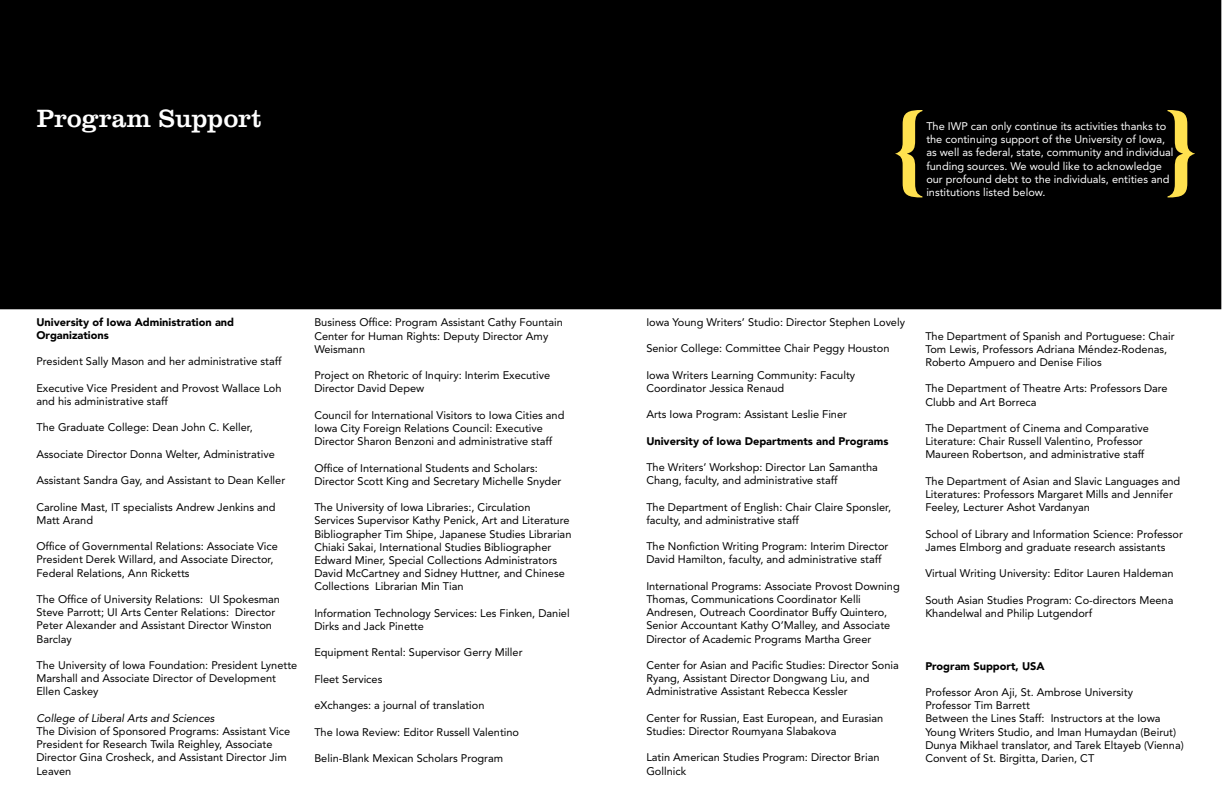
<style>
.page{position:relative;width:1224px;height:792px;background:#fff}
.page>*{position:absolute;margin:0;border:0;box-sizing:border-box;transform-origin:0 0}
.t1{font:100px "Clarendon LT Std";color:#ffe14f}
.t2{font:26px "Clarendon LT Std";color:#fff}
.t3{font:11px/13.2px "Avenir LT Std";color:#000}
.t4{font:11px/13.2px "Avenir LT Std";color:#fff}
.t5{font:900 11px/13.2px "Avenir LT Std";color:#000}
.t6{font:italic 11px "Avenir LT Std";color:#000}
</style>
<div class="page">
<div style="left:0;top:0;width:1221px;height:309px;background:#000"></div>
<h2 class="t2" style="left:37px;top:103px;width:226px">Program Support</h2>
<p class="t5" style="left:36px;top:315px;width:199px">University of Iowa Administration and<br>Organizations</p>
<p class="t3" style="left:36px;top:355px;width:247px">President Sally Mason and her administrative staff</p>
<p class="t3" style="left:36px;top:381px;width:247px">Executive Vice President and Provost Wallace Loh and his administrative staff</p>
<p class="t3" style="left:36px;top:421px;width:218px">The Graduate College: Dean John C. Keller,</p>
<p class="t3" style="left:36px;top:447px;width:240px">Associate Director Donna Welter, Administrative</p>
<p class="t3" style="left:36px;top:474px;width:250px">Assistant Sandra Gay, and Assistant to Dean Keller</p>
<p class="t3" style="left:36px;top:500px;width:241px">Caroline Mast, IT specialists Andrew Jenkins and<br>Matt Arand</p>
<p class="t3" style="left:36px;top:540px;width:243px">Office of Governmental Relations: Associate Vice<br>President Derek Willard, and Associate Director,<br>Federal Relations, Ann Ricketts</p>
<p class="t3" style="left:36px;top:593px;width:245px">The Office of University Relations: UI Spokesman Steve Parrott; UI Arts Center Relations: Director Peter Alexander and Assistant Director Winston Barclay</p>
<p class="t3" style="left:36px;top:659px;width:262px">The University of Iowa Foundation: President Lynette<br>Marshall and Associate Director of Development<br>Ellen Caskey</p>
<p class="t6" style="left:36px;top:712px;width:180px">College of Liberal Arts and Sciences</p>
<p class="t3" style="left:36px;top:725px;width:255px">The Division of Sponsored Programs: Assistant Vice President for Research Twila Reighley, Associate Director Gina Crosheck, and Assistant Director Jim Leaven</p>
<p class="t3" style="left:314px;top:316px;width:250px">Business Office: Program Assistant Cathy Fountain<br>Center for Human Rights: Deputy Director Amy<br>Weismann</p>
<p class="t3" style="left:314px;top:369px;width:237px">Project on Rhetoric of Inquiry: Interim Executive<br>Director David Depew</p>
<p class="t3" style="left:314px;top:408px;width:252px">Council for International Visitors to Iowa Cities and<br>Iowa City Foreign Relations Council: Executive<br>Director Sharon Benzoni and administrative staff</p>
<p class="t3" style="left:314px;top:461px;width:249px">Office of International Students and Scholars:<br>Director Scott King and Secretary Michelle Snyder</p>
<p class="t3" style="left:314px;top:501px;width:259px">The University of Iowa Libraries:, Circulation Services Supervisor Kathy Penick, Art and Literature Bibliographer Tim Shipe, Japanese Studies Librarian Chiaki Sakai, International Studies Bibliographer Edward Miner, Special Collections Administrators David McCartney and Sidney Huttner, and Chinese Collections Librarian Min Tian</p>
<p class="t3" style="left:314px;top:606px;width:257px">Information Technology Services: Les Finken, Daniel<br>Dirks and Jack Pinette</p>
<p class="t3" style="left:314px;top:646px;width:210px">Equipment Rental: Supervisor Gerry Miller</p>
<p class="t3" style="left:314px;top:672px;width:70px">Fleet Services</p>
<p class="t3" style="left:314px;top:699px;width:172px">eXchanges: a journal of translation</p>
<p class="t3" style="left:314px;top:725px;width:206px">The Iowa Review: Editor Russell Valentino</p>
<p class="t3" style="left:314px;top:752px;width:190px">Belin-Blank Mexican Scholars Program</p>
<h1 class="t1" style="left:892px;top:84px;width:40px">{</h1>
<h1 class="t1" style="left:1159px;top:84px;width:40px">}</h1>
<p class="t4" style="left:926px;top:120px;width:249px">The IWP can only continue its activities thanks to the continuing support of the University of Iowa, as well as federal, state, community and individual funding sources. We would like to acknowledge our profound debt to the individuals, entities and institutions listed below.</p>
<p class="t3" style="left:646px;top:315px;width:260px">Iowa Young Writers’ Studio: Director Stephen Lovely</p>
<p class="t3" style="left:646px;top:342px;width:245px">Senior College: Committee Chair Peggy Houston</p>
<p class="t3" style="left:646px;top:368px;width:210px">Iowa Writers Learning Community: Faculty<br>Coordinator Jessica Renaud</p>
<p class="t3" style="left:646px;top:408px;width:202px">Arts Iowa Program: Assistant Leslie Finer</p>
<p class="t5" style="left:646px;top:434px;width:244px">University of Iowa Departments and Programs</p>
<p class="t3" style="left:646px;top:461px;width:233px">The Writers’ Workshop: Director Lan Samantha<br>Chang, faculty, and administrative staff</p>
<p class="t3" style="left:646px;top:500px;width:246px">The Department of English: Chair Claire Sponsler, faculty, and administrative staff</p>
<p class="t3" style="left:646px;top:540px;width:244px">The Nonfiction Writing Program: Interim Director<br>David Hamilton, faculty, and administrative staff</p>
<p class="t3" style="left:646px;top:579px;width:255px">International Programs: Associate Provost Downing Thomas, Communications Coordinator Kelli Andresen, Outreach Coordinator Buffy Quintero, Senior Accountant Kathy O’Malley, and Associate Director of Academic Programs Martha Greer</p>
<p class="t3" style="left:646px;top:659px;width:254px">Center for Asian and Pacific Studies: Director Sonia<br>Ryang, Assistant Director Dongwang Liu, and<br>Administrative Assistant Rebecca Kessler</p>
<p class="t3" style="left:646px;top:711px;width:239px">Center for Russian, East European, and Eurasian<br>Studies: Director Roumyana Slabakova</p>
<p class="t3" style="left:646px;top:751px;width:235px">Latin American Studies Program: Director Brian<br>Gollnick</p>
<p class="t3" style="left:925px;top:329px;width:251px">The Department of Spanish and Portuguese: Chair<br>Tom Lewis, Professors Adriana Méndez-Rodenas,<br>Roberto Ampuero and Denise Filios</p>
<p class="t3" style="left:925px;top:382px;width:244px">The Department of Theatre Arts: Professors Dare<br>Clubb and Art Borreca</p>
<p class="t3" style="left:925px;top:422px;width:225px">The Department of Cinema and Comparative<br>Literature: Chair Russell Valentino, Professor<br>Maureen Robertson, and administrative staff</p>
<p class="t3" style="left:925px;top:474px;width:256px">The Department of Asian and Slavic Languages and<br>Literatures: Professors Margaret Mills and Jennifer<br>Feeley, Lecturer Ashot Vardanyan</p>
<p class="t3" style="left:925px;top:527px;width:259px">School of Library and Information Science: Professor<br>James Elmborg and graduate research assistants</p>
<p class="t3" style="left:925px;top:567px;width:250px">Virtual Writing University: Editor Lauren Haldeman</p>
<p class="t3" style="left:925px;top:593px;width:250px">South Asian Studies Program: Co-directors Meena<br>Khandelwal and Philip Lutgendorf</p>
<p class="t5" style="left:925px;top:659px;width:121px">Program Support, USA</p>
<p class="t3" style="left:925px;top:686px;width:260px">Professor Aron Aji, St. Ambrose University<br>Professor Tim Barrett<br>Between the Lines Staff: Instructors at the Iowa Young Writers Studio, and Iman Humaydan (Beirut)<br>Dunya Mikhael translator, and Tarek Eltayeb (Vienna)<br>Convent of St. Birgitta, Darien, CT</p>
</div>
